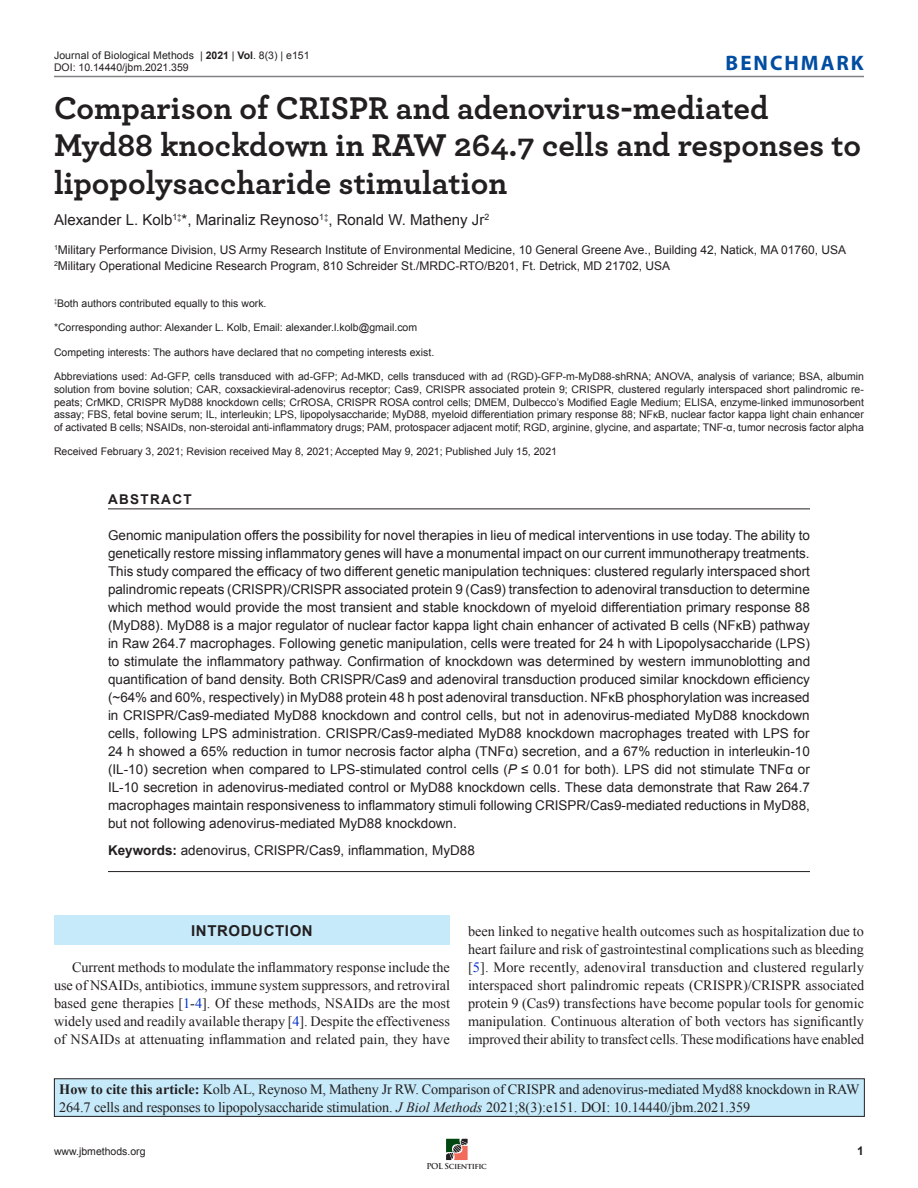
<style>
.page{position:relative;width:918px;height:1188px;background:#fff}
.page>*{position:absolute;margin:0;border:0;box-sizing:border-box;transform-origin:0 0}
.t1{font:700 33px/37.5px "Archer";color:#231f20}
.Article_Type{font:700 21px "Myriad Pro";letter-spacing:.095em;color:#014da2}
.Authors{font:15px "Arial";color:#231f20}
.Section_Header{font:700 15px "Arial";letter-spacing:.04em;color:#231f20}
.Body{font:14.25px/18px "Times New Roman";letter-spacing:-.005em;color:#231f20;text-align:justify}
.Citation{font:14.25px/18px "Times New Roman";letter-spacing:-.01em;color:#231f20}
.Abstract{font:13.5px/18px "Arial";color:#231f20;text-align:justify}
.Keywords{font:13.5px "Arial";color:#231f20}
.Abstract_title{font:700 13.5px "Arial";letter-spacing:.1em;color:#231f20}
.Affiliation{font:12px/16.5px "Arial";color:#231f20}
.t2{font:700 12px "Arial";color:#231f20}
.Abbreivations{font:10.5px/12.6px "Arial";color:#231f20;text-align:justify}
.Manuscript_info{font:10.5px/12.6px "Arial";color:#231f20}
.Competing_interests{font:10.5px "Arial";color:#231f20}
.Corresponding_author{font:10.5px "Arial";color:#231f20}
.Equal_contribution{font:10.5px "Arial";color:#231f20}
.t3{font:700 7.95px "Trajan Pro";letter-spacing:-.05em;color:#231f20}
.s1{font-weight:700}
.s2{font-style:italic}
.s3{color:#002fc4}
</style>
<div class="page">
<svg style="left:446px;top:1139px;width:22px;height:21px"></svg>
<hr style="left:54px;top:76px;width:810px;height:1px;background:#808285">
<hr style="left:108px;top:508px;width:702px;height:1px;background:#231f20">
<hr style="left:108px;top:871px;width:702px;height:1px;background:#231f20">
<div style="left:54px;top:915px;width:396px;height:30px;background:#c6eafa"></div>
<div style="left:54px;top:1079px;width:810px;height:37px;background:#c6eafa"></div>
<div style="left:54px;top:1078px;width:811px;height:39px;border:1px solid #231f20"></div>
<p class="Manuscript_info" style="left:54px;top:49px;width:257px">Journal of Biological Methods | <span class="s1">2021</span> | <span class="s1">Vol</span>. 8(3) | e151<br>DOI: 10.14440/jbm.2021.359</p>
<p class="t1" style="left:54px;top:87px;width:809px">Comparison of CRISPR and adenovirus-mediated<br>Myd88 knockdown in RAW 264.7 cells and responses to lipopolysaccharide stimulation</p>
<p class="Authors" style="left:54px;top:210px;width:437px">Alexander L. Kolb<sup>1</sup><sup>‡</sup>*, Marinaliz Reynoso<sup>1</sup><sup>‡</sup>, Ronald W. Matheny Jr<sup>2</sup></p>
<p class="Affiliation" style="left:54px;top:241px;width:794px"><sup>1</sup>Military Performance Division, US Army Research Institute of Environmental Medicine, 10 General Greene Ave., Building 42, Natick, MA 01760, USA<br><sup>2</sup>Military Operational Medicine Research Program, 810 Schreider St./MRDC-RTO/B201, Ft. Detrick, MD 21702, USA</p>
<p class="Equal_contribution" style="left:54px;top:296px;width:214px"><sup>‡</sup>Both authors contributed equally to this work.</p>
<p class="Corresponding_author" style="left:54px;top:321px;width:365px">*Corresponding author: Alexander L. Kolb, Email: alexander.l.kolb@gmail.com</p>
<p class="Competing_interests" style="left:54px;top:345px;width:382px">Competing interests: The authors have declared that no competing interests exist.</p>
<p class="Abbreivations" style="left:54px;top:371px;width:811px">Abbreviations used: Ad-GFP, cells transduced with ad-GFP; Ad-MKD, cells transduced with ad (RGD)-GFP-m-MyD88-shRNA; ANOVA, analysis of variance; BSA, albumin solution from bovine solution; CAR, coxsackieviral-adenovirus receptor; Cas9, CRISPR associated protein 9; CRISPR, clustered regularly interspaced short palindromic re&shy;peats; CrMKD, CRISPR MyD88 knockdown cells; CrROSA, CRISPR ROSA control cells; DMEM, Dulbecco’s Modified Eagle Medium; ELISA, enzyme-linked immunosorbent assay; FBS, fetal bovine serum; IL, interleukin; LPS, lipopolysaccharide; MyD88, myeloid differentiation primary response 88; NFκB, nuclear factor kappa light chain enhancer of activated B cells; NSAIDs, non-steroidal anti-inflammatory drugs; PAM, protospacer adjacent motif; RGD, arginine, glycine, and aspartate; TNF-α, tumor necrosis factor alpha</p>
<p class="Manuscript_info" style="left:54px;top:446px;width:505px">Received February 3, 2021; Revision received May 8, 2021; Accepted May 9, 2021; Published July 15, 2021</p>
<p class="Abstract_title" style="left:108px;top:490px;width:85px">ABSTRACT</p>
<p class="Abstract" style="left:108px;top:526px;width:704px">Genomic manipulation offers the possibility for novel therapies in lieu of medical interventions in use today. The ability to genetically restore missing inflammatory genes will have a monumental impact on our current immunotherapy treatments.<br>This study compared the efficacy of two different genetic manipulation techniques: clustered regularly interspaced short palindromic repeats (CRISPR)/CRISPR associated protein 9 (Cas9) transfection to adenoviral transduction to determine which method would provide the most transient and stable knockdown of myeloid differentiation primary response 88 (MyD88). MyD88 is a major regulator of nuclear factor kappa light chain enhancer of activated B cells (NFκB) pathway in Raw 264.7 macrophages. Following genetic manipulation, cells were treated for 24 h with Lipopolysaccharide (LPS) to stimulate the inflammatory pathway. Confirmation of knockdown was determined by western immunoblotting and quantification of band density. Both CRISPR/Cas9 and adenoviral transduction produced similar knockdown efficiency (~64% and 60%, respectively) in MyD88 protein 48 h post adenoviral transduction. NFκB phosphorylation was increased in CRISPR/Cas9-mediated MyD88 knockdown and control cells, but not in adenovirus-mediated MyD88 knockdown cells, following LPS administration. CRISPR/Cas9-mediated MyD88 knockdown macrophages treated with LPS for 24 h showed a 65% reduction in tumor necrosis factor alpha (TNFα) secretion, and a 67% reduction in interleukin-10 (IL-10) secretion when compared to LPS-stimulated control cells (<span class="s2">P</span> ≤ 0.01 for both). LPS did not stimulate TNFα or IL-10 secretion in adenovirus-mediated control or MyD88 knockdown cells. These data demonstrate that Raw 264.7 macrophages maintain responsiveness to inflammatory stimuli following CRISPR/Cas9-mediated reductions in MyD88, but not following adenovirus-mediated MyD88 knockdown.</p>
<p class="Keywords" style="left:108px;top:841px;width:368px"><span class="s1">Keywords:</span> adenovirus, CRISPR/Cas9, inflammation, MyD88</p>
<p class="Article_Type" style="left:726px;top:49px;width:140px">BENCHMARK</p>
<p class="Section_Header" style="left:191px;top:921px;width:123px">INTRODUCTION</p>
<p class="Body" style="left:54px;top:958px;width:398px;text-indent:18px">Current methods to modulate the inflammatory response include the use of NSAIDs, antibiotics, immune system suppressors, and retroviral based gene therapies [<span class="s3">1</span>-<span class="s3">4</span>]. Of these methods, NSAIDs are the most widely used and readily available therapy [<span class="s3">4</span>]. Despite the effectiveness of NSAIDs at attenuating inflammation and related pain, they have</p>
<p class="Body" style="left:468px;top:922px;width:398px">been linked to negative health outcomes such as hospitalization due to heart failure and risk of gastrointestinal complications such as bleeding [<span class="s3">5</span>]. More recently, adenoviral transduction and clustered regularly interspaced short palindromic repeats (CRISPR)/CRISPR associated protein 9 (Cas9) transfections have become popular tools for genomic manipulation. Continuous alteration of both vectors has significantly improved their ability to transfect cells. These modifications have enabled</p>
<p class="Citation" style="left:59px;top:1080px;width:802px"><span class="s1">How to cite this article:</span> Kolb AL, Reynoso M, Matheny Jr RW. Comparison of CRISPR and adenovirus-mediated Myd88 knockdown in RAW<br>264.7 cells and responses to lipopolysaccharide stimulation. <span class="s2">J Biol Methods</span> 2021;8(3):e151. DOI: 10.14440/jbm.2021.359</p>
<p class="Abbreivations" style="left:54px;top:1145px;width:93px">www.jbmethods.org</p>
<p class="t2" style="left:857px;top:1143px;width:8px">1</p>
<p class="t3" style="left:427px;top:1161px;width:62px">POL Scientific</p>
</div>
